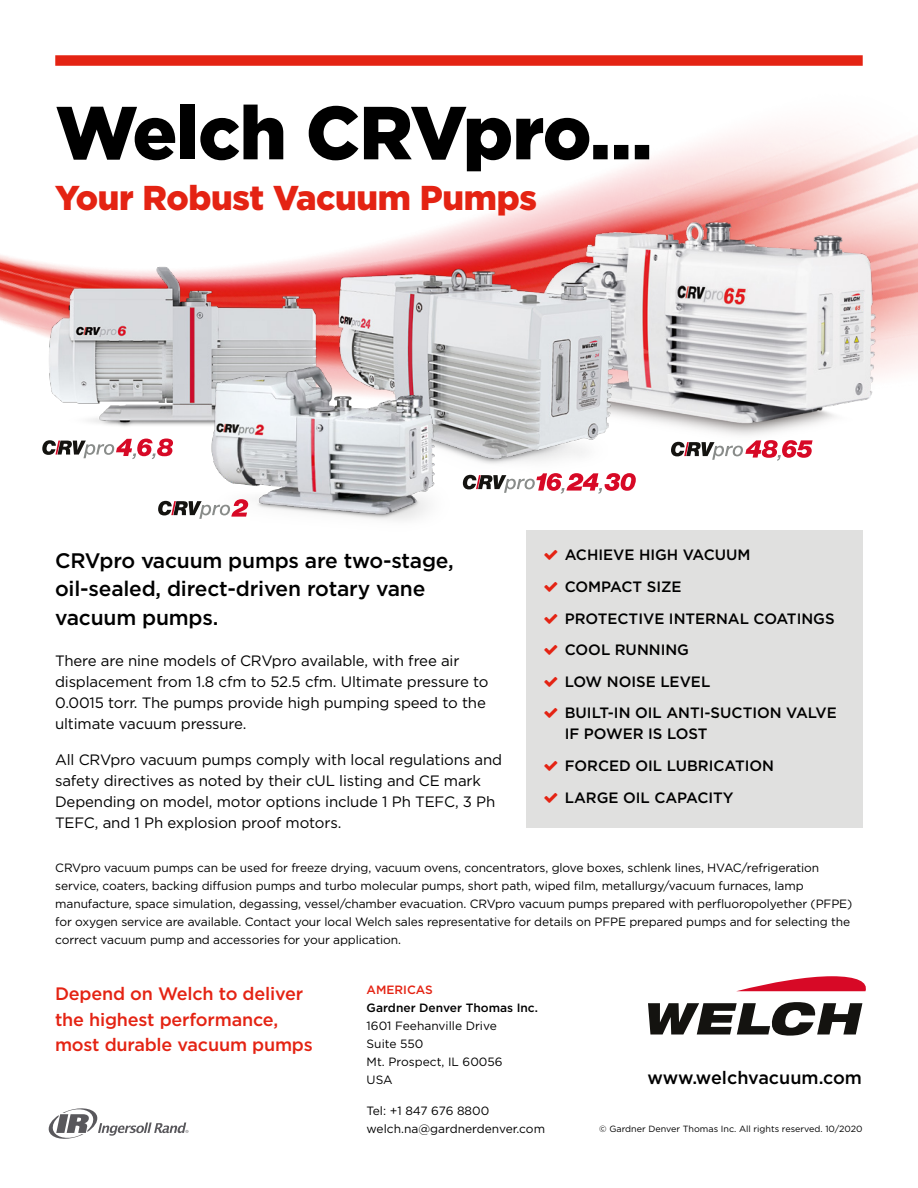
<style>
.page{position:relative;width:918px;height:1188px;background:#fff}
.page>*{position:absolute;margin:0;border:0;box-sizing:border-box;transform-origin:0 0}
.t1{font:900 75px "Gotham";letter-spacing:-.01em;color:#000}
.t2{font:900 34.5px "Gotham";letter-spacing:-.01em;color:#e42313}
.t3{font:500 21px/28.5px "Gotham";letter-spacing:-.01em;color:#000}
.t4{font:500 18px/25.5px "Gotham";letter-spacing:-.01em;color:#e42313}
.t5{font:500 18px "Gotham";color:#000}
.t6{font:15px/21px "Gotham";letter-spacing:-.01em;color:#000}
.t7{font:500 15px/31.7px "Gotham";color:#000}
.t8{font:12px/18px "Gotham";letter-spacing:-.01em;color:#000}
.t9{font:500 12px "Gotham";color:#000}
.t10{font:500 12px "Gotham";color:#e42313}
.t11{font:9px "Gotham";color:#000}
</style>
<div class="page">
<img style="left:0;top:131px;width:918px;height:127px">
<div style="left:55px;top:55px;width:808px;height:11px;background:#e42313"></div>
<svg style="left:49px;top:1108px;width:139px;height:31px"></svg>
<div style="left:526px;top:530px;width:337px;height:298px;background:#e0e0df"></div>
<svg style="left:648px;top:1002px;width:214px;height:34px"></svg>
<svg style="left:737px;top:976px;width:129px;height:15px"></svg>
<img style="left:514px;top:168px;width:404px;height:268px">
<img style="left:383px;top:258px;width:244px;height:205px">
<img style="left:0;top:258px;width:383px;height:181px">
<svg style="left:42px;top:439px;width:102px;height:20px"></svg>
<svg style="left:506px;top:473px;width:130px;height:21px"></svg>
<img style="left:144px;top:313px;width:362px;height:207px">
<svg style="left:158px;top:499px;width:90px;height:20px"></svg>
<svg style="left:671px;top:440px;width:142px;height:21px"></svg>
<h1 class="t1" style="left:55px;top:89px;width:599px">Welch CRVpro…</h1>
<h2 class="t2" style="left:55px;top:178px;width:483px">Your Robust Vacuum Pumps</h2>
<h3 class="t3" style="left:55px;top:545px;width:400px">CRVpro vacuum pumps are two-stage, oil-sealed, direct-driven rotary vane vacuum pumps.</h3>
<p class="t6" style="left:55px;top:650px;width:435px">There are nine models of CRVpro available, with free air displacement from 1.8 cfm to 52.5 cfm. Ultimate pressure to 0.0015 torr. The pumps provide high pumping speed to the ultimate vacuum pressure.</p>
<p class="t6" style="left:55px;top:749px;width:449px">All CRVpro vacuum pumps comply with local regulations and safety directives as noted by their cUL listing and CE mark Depending on model, motor options include 1 Ph TEFC, 3 Ph TEFC, and 1 Ph explosion proof motors.</p>
<p class="t7" style="left:565px;top:539px;width:273px">ACHIEVE HIGH VACUUM<br>COMPACT SIZE<br>PROTECTIVE INTERNAL COATINGS<br>COOL RUNNING<br>LOW NOISE LEVEL<br>BUILT-IN OIL ANTI-SUCTION VALVE</p>
<p class="t7" style="left:565px;top:718px;width:211px">IF POWER IS LOST<br>FORCED OIL LUBRICATION<br>LARGE OIL CAPACITY</p>
<p class="t8" style="left:55px;top:859px;width:799px">CRVpro vacuum pumps can be used for freeze drying, vacuum ovens, concentrators, glove boxes, schlenk lines, HVAC/refrigeration service, coaters, backing diffusion pumps and turbo molecular pumps, short path, wiped film, metallurgy/vacuum furnaces, lamp manufacture, space simulation, degassing, vessel/chamber evacuation. CRVpro vacuum pumps prepared with perfluoropolyether (PFPE) for oxygen service are available. Contact your local Welch sales representative for details on PFPE prepared pumps and for selecting the correct vacuum pump and accessories for your application.</p>
<h3 class="t4" style="left:55px;top:980px;width:259px">Depend on Welch to deliver the highest performance, most durable vacuum pumps</h3>
<p class="t10" style="left:367px;top:983px;width:68px">AMERICAS</p>
<p class="t9" style="left:367px;top:1001px;width:173px">Gardner Denver Thomas Inc.</p>
<p class="t8" style="left:367px;top:1017px;width:138px">1601 Feehanville Drive<br>Suite 550<br>Mt. Prospect, IL 60056<br>USA</p>
<p class="t8" style="left:367px;top:1102px;width:180px">Tel: +1 847 676 8800 welch.na@gardnerdenver.com</p>
<h3 class="t5" style="left:648px;top:1068px;width:216px">www.welchvacuum.com</h3>
<p class="t11" style="left:599px;top:1124px;width:265px">© Gardner Denver Thomas Inc. All rights reserved. 10/2020</p>
</div>
